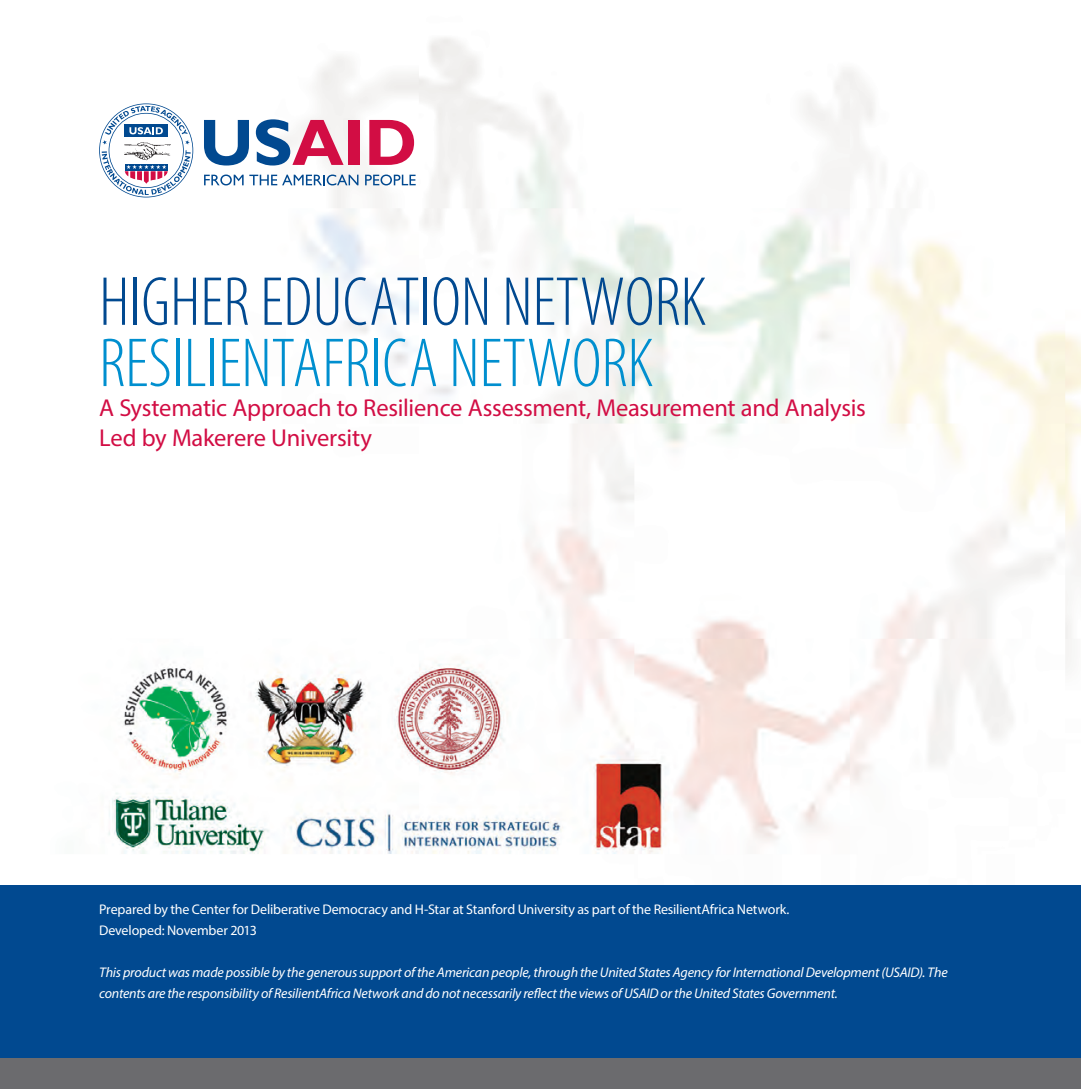
<style>
.page{position:relative;width:1081px;height:1089px;background:#fff}
.page>*{position:absolute;margin:0;border:0;box-sizing:border-box;transform-origin:0 0}
.t1{font:70px "Myriad MM 215 300";color:#014990}
.t2{font:70px "Myriad MM 215 300";color:#008fcf}
.t3{font:24.5px/29.8px "Myriad Pro";letter-spacing:-.01em;color:#d20d44}
.t4{font:italic 14px/21px "Myriad Pro";letter-spacing:-.015em;color:#fff}
.t5{font:14px/21px "Myriad Pro";letter-spacing:-.01em;color:#fff}
</style>
<div class="page">
<img style="left:0;top:37px;width:1080px;height:849px">
<div style="left:0;top:886px;width:1080px;height:172px;background:#014990"></div>
<div style="left:0;top:1058px;width:1080px;height:31px;background:#6b6b6e"></div>
<svg style="left:204px;top:120px;width:45px;height:46px"></svg>
<svg style="left:256px;top:119px;width:87px;height:47px"></svg>
<div style="left:348px;top:120px;width:11px;height:45px;background:#d20d44"></div>
<svg style="left:369px;top:120px;width:45px;height:45px"></svg>
<svg style="left:204px;top:175px;width:39px;height:10px"></svg>
<svg style="left:249px;top:175px;width:109px;height:10px"></svg>
<svg style="left:365px;top:175px;width:50px;height:10px"></svg>
<svg style="left:99px;top:103px;width:94px;height:94px"></svg>
<h1 class="t1" style="left:99px;top:268px;width:608px">HIGHER EDUCATION NETWORK</h1>
<h1 class="t2" style="left:99px;top:329px;width:555px">RESILIENTAFRICA NETWORK</h1>
<h2 class="t3" style="left:99px;top:392px;width:768px">A Systematic Approach to Resilience Assessment, Measurement and Analysis<br>Led by Makerere University</h2>
<p class="t5" style="left:99px;top:898px;width:691px">Prepared by the Center for Deliberative Democracy and H-Star at Stanford University as part of the ResilientAfrica Network.<br>Developed: November 2013</p>
<p class="t4" style="left:99px;top:961px;width:849px">This product was made possible by the generous support of the American people, through the United States Agency for International Development (USAID). The contents are the responsibility of ResilientAfrica Network and do not necessarily reflect the views of USAID or the United States Government.</p>
</div>
